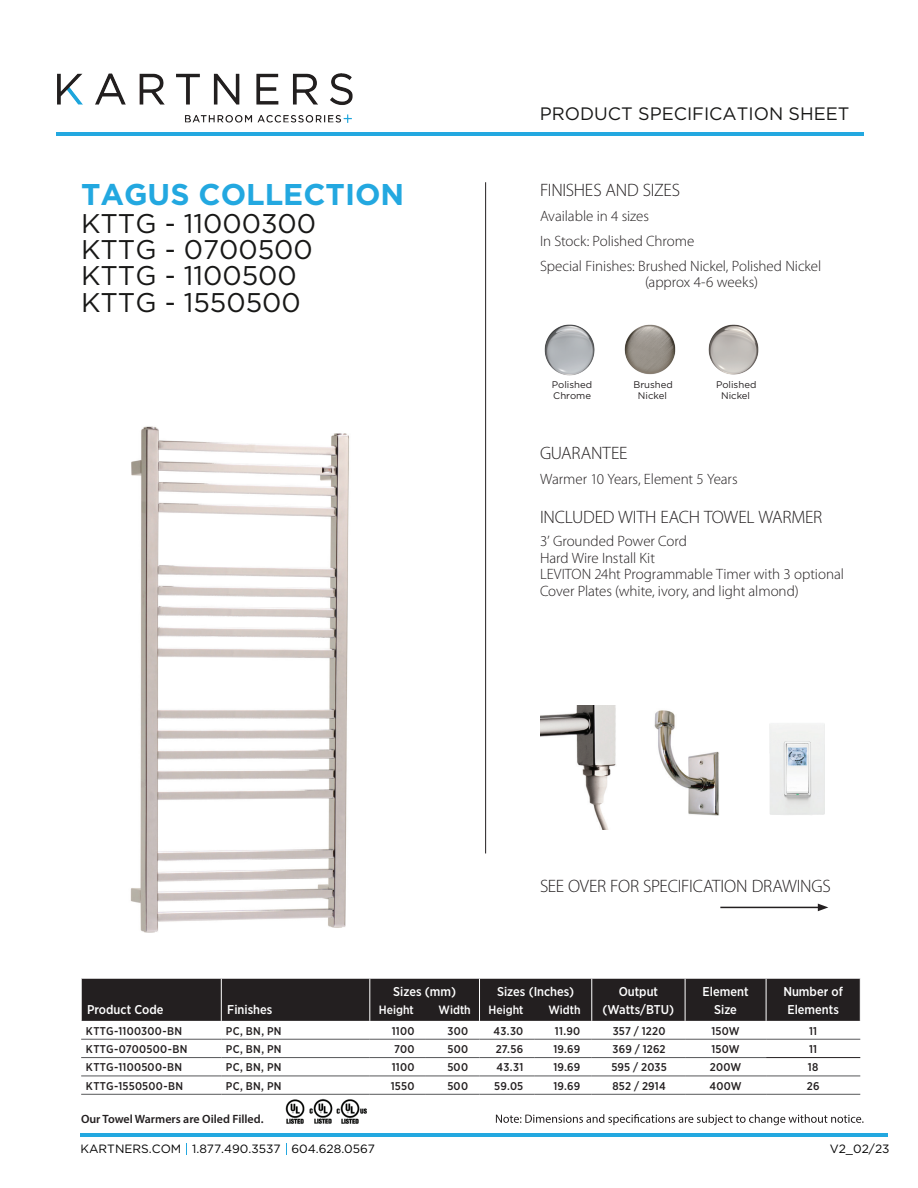
<style>
.page{position:relative;width:918px;height:1188px;background:#fff}
.page>*{position:absolute;margin:0;border:0;box-sizing:border-box;transform-origin:0 0}
.t1{font:700 30px "Gotham";color:#23a8e0}
.t2{font:27px/26.4px "Gotham";color:#181817}
.t3{font:300 18px "Myriad Pro";letter-spacing:-.015em;color:#231f20}
.t4{font:18px "Gotham";color:#181817}
.t5{font:300 15px/16.5px "Myriad Pro";letter-spacing:-.005em;color:#231f20}
.t6{font:500 12.75px/18px "Gotham Narrow";color:#fff;text-align:center}
.t7{font:12px "Gotham";color:#030303}
.t8{font:600 12px "Myriad Pro";color:#231f20}
.t9{font:500 12px "Gotham Narrow";color:#fff}
.t10{font:500 11.25px "Gotham Narrow";letter-spacing:.02em;color:#231f20}
.t11{font:9.6px/10.8px "Gotham";color:#231f20;text-align:center}
</style>
<div class="page">
<svg style="left:496px;top:1114px;width:368px;height:11px"></svg>
<img style="left:285px;top:1099px;width:82px;height:25px">
<hr style="left:485px;top:182px;width:1px;height:671px;background:#231f20">
<div style="left:82px;top:979px;width:778px;height:42px;background:#231f20"></div>
<hr style="left:592px;top:979px;width:1px;height:42px;background:#fff">
<hr style="left:370px;top:1039px;width:56px;height:1px;background:#57585a">
<hr style="left:426px;top:1039px;width:54px;height:1px;background:#57585a">
<hr style="left:480px;top:1039px;width:55px;height:1px;background:#57585a">
<hr style="left:535px;top:1039px;width:57px;height:1px;background:#57585a">
<hr style="left:685px;top:1039px;width:81px;height:1px;background:#57585a">
<hr style="left:535px;top:1057px;width:57px;height:1px;background:#57585a">
<hr style="left:535px;top:1076px;width:57px;height:1px;background:#57585a">
<hr style="left:535px;top:1094px;width:57px;height:1px;background:#57585a">
<hr style="left:221px;top:979px;width:1px;height:42px;background:#fff">
<hr style="left:370px;top:979px;width:1px;height:42px;background:#fff">
<hr style="left:479px;top:979px;width:1px;height:42px;background:#fff">
<hr style="left:685px;top:979px;width:1px;height:42px;background:#fff">
<hr style="left:766px;top:979px;width:1px;height:42px;background:#fff">
<hr style="left:81px;top:1039px;width:140px;height:1px;background:#57585a">
<hr style="left:221px;top:1039px;width:149px;height:1px;background:#57585a">
<hr style="left:81px;top:1057px;width:140px;height:1px;background:#57585a">
<hr style="left:221px;top:1057px;width:149px;height:1px;background:#57585a">
<hr style="left:370px;top:1057px;width:56px;height:1px;background:#57585a">
<hr style="left:426px;top:1057px;width:54px;height:1px;background:#57585a">
<hr style="left:480px;top:1057px;width:55px;height:1px;background:#57585a">
<hr style="left:81px;top:1076px;width:140px;height:1px;background:#57585a">
<hr style="left:221px;top:1076px;width:149px;height:1px;background:#57585a">
<hr style="left:370px;top:1076px;width:56px;height:1px;background:#57585a">
<hr style="left:426px;top:1076px;width:54px;height:1px;background:#57585a">
<hr style="left:480px;top:1076px;width:55px;height:1px;background:#57585a">
<hr style="left:81px;top:1094px;width:140px;height:1px;background:#57585a">
<hr style="left:221px;top:1094px;width:149px;height:1px;background:#57585a">
<hr style="left:370px;top:1094px;width:56px;height:1px;background:#57585a">
<hr style="left:426px;top:1094px;width:54px;height:1px;background:#57585a">
<hr style="left:480px;top:1094px;width:55px;height:1px;background:#57585a">
<hr style="left:685px;top:1057px;width:81px;height:1px;background:#57585a">
<hr style="left:685px;top:1076px;width:81px;height:1px;background:#57585a">
<hr style="left:685px;top:1094px;width:81px;height:1px;background:#57585a">
<hr style="left:766px;top:1076px;width:94px;height:1px;background:#57585a">
<hr style="left:766px;top:1094px;width:94px;height:1px;background:#57585a">
<hr style="left:766px;top:1039px;width:94px;height:1px;background:#57585a">
<hr style="left:766px;top:1057px;width:94px;height:1px;background:#231f20">
<hr style="left:592px;top:1039px;width:93px;height:1px;background:#57585a">
<hr style="left:592px;top:1057px;width:93px;height:1px;background:#57585a">
<hr style="left:592px;top:1076px;width:93px;height:1px;background:#57585a">
<hr style="left:592px;top:1094px;width:93px;height:1px;background:#57585a">
<img style="left:540px;top:705px;width:76px;height:124px">
<img style="left:654px;top:710px;width:65px;height:106px">
<img style="left:770px;top:723px;width:55px;height:92px">
<hr style="left:720px;top:907px;width:100px;height:1px;background:#231f20">
<svg style="left:818px;top:904px;width:10px;height:7px"></svg>
<img style="left:130px;top:426px;width:219px;height:507px">
<hr style="left:56px;top:133px;width:808px;height:3px;background:#23a8e0">
<img style="left:57px;top:74px;width:295px;height:48px">
<img style="left:544px;top:325px;width:51px;height:50px">
<img style="left:708px;top:324px;width:51px;height:51px">
<img style="left:625px;top:324px;width:50px;height:51px">
<hr style="left:81px;top:1133px;width:807px;height:3px;background:#23a8e0">
<h1 class="t1" style="left:81px;top:177px;width:325px">TAGUS COLLECTION</h1>
<h2 class="t2" style="left:81px;top:209px;width:237px">KTTG - 11000300<br>KTTG - 0700500<br>KTTG - 1100500<br>KTTG - 1550500</h2>
<p class="t4" style="left:540px;top:104px;width:311px">PRODUCT SPECIFICATION SHEET</p>
<p class="t3" style="left:540px;top:180px;width:142px">FINISHES AND SIZES</p>
<p class="t5" style="left:540px;top:203px;width:283px;line-height:25px">Available in 4 sizes<br>In Stock: Polished Chrome<br>Special Finishes: Brushed Nickel, Polished Nickel</p>
<p class="t5" style="left:645px;top:274px;width:114px">(approx 4-6 weeks)</p>
<p class="t11" style="left:552px;top:379px;width:42px;text-align:left">Polished<br>Chrome</p>
<p class="t11" style="left:716px;top:379px;width:42px">Polished<br>Nickel</p>
<p class="t11" style="left:633px;top:379px;width:41px">Brushed<br>Nickel</p>
<p class="t3" style="left:540px;top:443px;width:89px">GUARANTEE</p>
<p class="t5" style="left:540px;top:471px;width:199px">Warmer 10 Years, Element 5 Years</p>
<p class="t3" style="left:540px;top:507px;width:284px">INCLUDED WITH EACH TOWEL WARMER</p>
<p class="t5" style="left:540px;top:533px;width:305px">3’ Grounded Power Cord<br>Hard Wire Install Kit<br>LEVITON 24ht Programmable Timer with 3 optional Cover Plates (white, ivory, and light almond)</p>
<p class="t6" style="left:87px;top:1000px;width:78px">Product Code</p>
<p class="t6" style="left:227px;top:1000px;width:47px">Finishes</p>
<p class="t3" style="left:540px;top:876px;width:292px">SEE OVER FOR SPECIFICATION DRAWINGS</p>
<p class="t6" style="left:393px;top:982px;width:64px">Sizes (mm)</p>
<p class="t9" style="left:379px;top:1002px;width:36px">Height</p>
<p class="t9" style="left:439px;top:1002px;width:34px">Width</p>
<p class="t6" style="left:497px;top:982px;width:79px">Sizes (Inches)</p>
<p class="t9" style="left:489px;top:1002px;width:36px">Height</p>
<p class="t9" style="left:548px;top:1002px;width:34px">Width</p>
<p class="t6" style="left:603px;top:982px;width:73px">Output (Watts/BTU)</p>
<p class="t6" style="left:703px;top:982px;width:47px">Element<br>Size</p>
<p class="t6" style="left:783px;top:982px;width:61px">Number of<br>Elements</p>
<p class="t10" style="left:86px;top:1023px;width:98px">KTTG-1100300-BN</p>
<p class="t10" style="left:226px;top:1023px;width:57px">PC, BN, PN</p>
<p class="t10" style="left:392px;top:1023px;width:24px">1100</p>
<p class="t10" style="left:447px;top:1023px;width:22px">300</p>
<p class="t10" style="left:494px;top:1023px;width:31px">43.30</p>
<p class="t10" style="left:555px;top:1023px;width:27px">11.90</p>
<p class="t10" style="left:613px;top:1023px;width:54px">357 / 1220</p>
<p class="t10" style="left:711px;top:1023px;width:30px">150W</p>
<p class="t10" style="left:809px;top:1023px;width:10px">11</p>
<p class="t10" style="left:86px;top:1042px;width:103px">KTTG-0700500-BN</p>
<p class="t10" style="left:226px;top:1042px;width:57px">PC, BN, PN</p>
<p class="t10" style="left:394px;top:1042px;width:22px">700</p>
<p class="t10" style="left:447px;top:1042px;width:22px">500</p>
<p class="t10" style="left:496px;top:1042px;width:29px">27.56</p>
<p class="t10" style="left:553px;top:1042px;width:28px">19.69</p>
<p class="t10" style="left:613px;top:1042px;width:55px">369 / 1262</p>
<p class="t10" style="left:711px;top:1042px;width:30px">150W</p>
<p class="t10" style="left:809px;top:1042px;width:10px">11</p>
<p class="t10" style="left:86px;top:1060px;width:98px">KTTG-1100500-BN</p>
<p class="t10" style="left:226px;top:1060px;width:57px">PC, BN, PN</p>
<p class="t10" style="left:392px;top:1060px;width:24px">1100</p>
<p class="t10" style="left:447px;top:1060px;width:22px">500</p>
<p class="t10" style="left:497px;top:1060px;width:28px">43.31</p>
<p class="t10" style="left:553px;top:1060px;width:28px">19.69</p>
<p class="t10" style="left:611px;top:1060px;width:57px">595 / 2035</p>
<p class="t10" style="left:710px;top:1060px;width:33px">200W</p>
<p class="t10" style="left:808px;top:1060px;width:12px">18</p>
<p class="t10" style="left:86px;top:1079px;width:99px">KTTG-1550500-BN</p>
<p class="t10" style="left:226px;top:1079px;width:57px">PC, BN, PN</p>
<p class="t10" style="left:391px;top:1079px;width:25px">1550</p>
<p class="t10" style="left:447px;top:1079px;width:22px">500</p>
<p class="t10" style="left:494px;top:1079px;width:31px">59.05</p>
<p class="t10" style="left:553px;top:1079px;width:28px">19.69</p>
<p class="t10" style="left:612px;top:1079px;width:55px">852 / 2914</p>
<p class="t10" style="left:709px;top:1079px;width:34px">400W</p>
<p class="t10" style="left:807px;top:1079px;width:14px">26</p>
<p class="t8" style="left:81px;top:1111px;width:184px">Our Towel Warmers are Oiled Filled.</p>
<p class="t7" style="left:80px;top:1142px;width:296px">KARTNERS.COM 1.877.490.3537 604.628.0567</p>
<p class="t7" style="left:830px;top:1142px;width:61px">V2_02/23</p>
</div>
